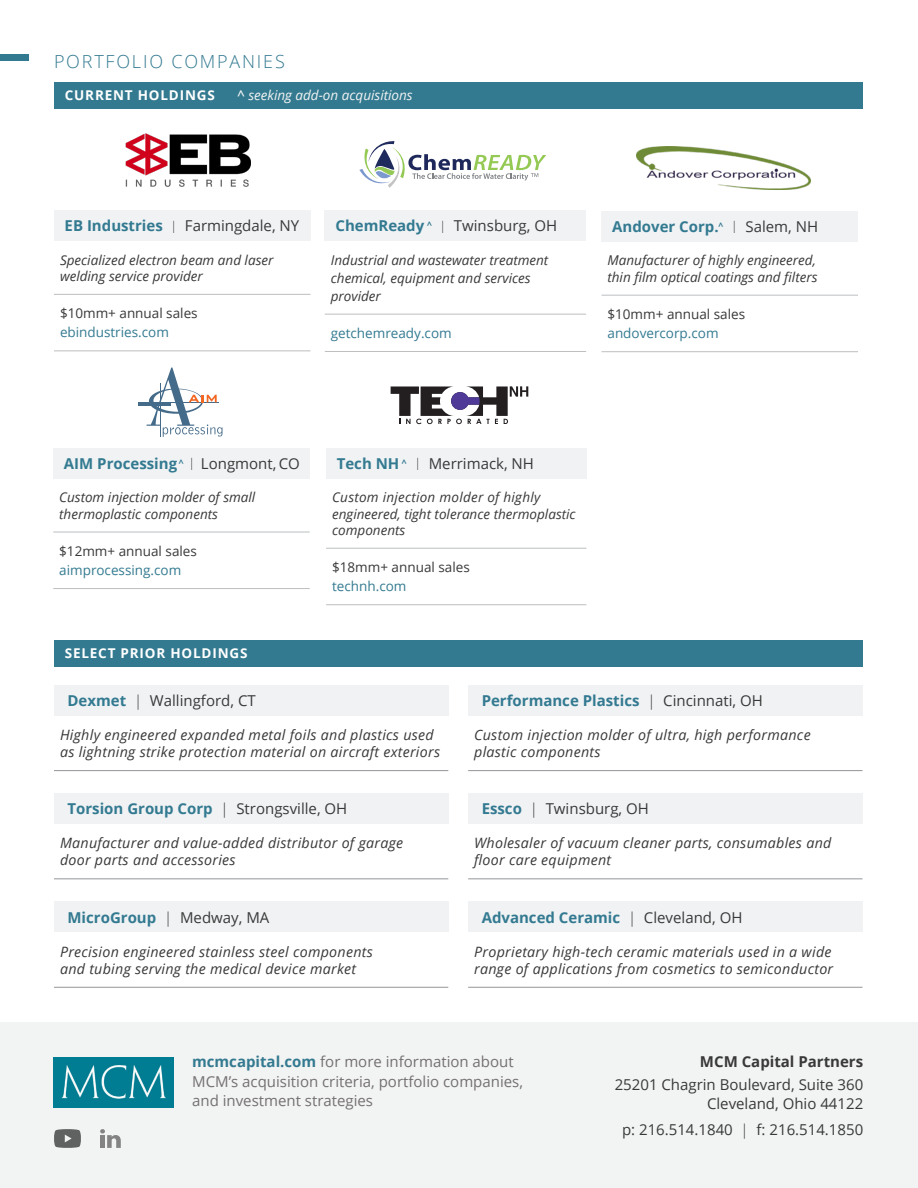
<style>
.page{position:relative;width:918px;height:1188px;background:#fff}
.page>*{position:absolute;margin:0;border:0;box-sizing:border-box;transform-origin:0 0}
.t1{font:300 18px "Open Sans";letter-spacing:.1em;color:#337a91}
.t2{font:15px/19.5px "Open Sans";color:#393939;text-align:right}
.t3{font:700 15px "Open Sans";color:#337a91}
.t4{font:15px/19.5px "Open Sans";color:#747070}
.t5{font:700 15px "Open Sans";color:#393939}
.t6{font:italic 14.25px/17.1px "Open Sans";letter-spacing:.02em;color:#393939}
.t7{font:italic 13.5px/16.2px "Open Sans";color:#393939}
.t8{font:13.5px "Open Sans";color:#337a91}
.t9{font:13.5px "Open Sans";color:#393939}
.t10{font:700 13.5px "Open Sans";letter-spacing:.06em;color:#fff}
.t11{font:italic 13.5px "Open Sans";color:#f2f3f3}
.s1{font-weight:600;font-style:normal}
.s2{font-weight:700;color:#337a91}
.s3{font-weight:300;font-size:12px}
.s4{font-weight:300;font-size:12px;color:#393939}
.s5{font-weight:400;color:#393939}
.s6{font-weight:300}
.s7{font-weight:300;color:#393939}
</style>
<div class="page">
<div style="left:54px;top:685px;width:394px;height:31px;background:#f0f2f4"></div>
<hr style="left:54px;top:770px;width:394px;height:1px;background:#939598">
<div style="left:54px;top:210px;width:256px;height:31px;background:#f0f2f4"></div>
<hr style="left:54px;top:294px;width:256px;height:1px;background:#bcbec0">
<hr style="left:54px;top:351px;width:256px;height:1px;background:#bcbec0">
<div style="left:602px;top:211px;width:256px;height:31px;background:#f0f2f4"></div>
<hr style="left:602px;top:295px;width:256px;height:1px;background:#bcbec0">
<hr style="left:602px;top:351px;width:256px;height:1px;background:#bcbec0">
<div style="left:326px;top:448px;width:260px;height:30px;background:#f0f2f4"></div>
<hr style="left:326px;top:548px;width:260px;height:1px;background:#bcbec0">
<hr style="left:326px;top:604px;width:260px;height:1px;background:#bcbec0">
<div style="left:53px;top:448px;width:257px;height:30px;background:#f0f2f4"></div>
<hr style="left:53px;top:532px;width:257px;height:1px;background:#bcbec0">
<hr style="left:53px;top:588px;width:257px;height:1px;background:#bcbec0">
<div style="left:325px;top:210px;width:261px;height:31px;background:#f0f2f4"></div>
<hr style="left:325px;top:314px;width:261px;height:1px;background:#bcbec0">
<hr style="left:325px;top:351px;width:261px;height:1px;background:#bcbec0">
<div style="left:54px;top:793px;width:394px;height:31px;background:#f0f2f4"></div>
<hr style="left:54px;top:879px;width:394px;height:1px;background:#939598">
<div style="left:54px;top:901px;width:394px;height:31px;background:#f0f2f4"></div>
<hr style="left:54px;top:987px;width:394px;height:1px;background:#939598">
<div style="left:468px;top:685px;width:394px;height:31px;background:#f0f2f4"></div>
<hr style="left:468px;top:770px;width:394px;height:1px;background:#939598">
<div style="left:468px;top:901px;width:394px;height:31px;background:#f0f2f4"></div>
<hr style="left:468px;top:987px;width:394px;height:1px;background:#939598">
<div style="left:468px;top:793px;width:394px;height:31px;background:#f0f2f4"></div>
<hr style="left:468px;top:879px;width:394px;height:1px;background:#939598">
<div style="left:0;top:1023px;width:918px;height:165px;background:#f2f3f3"></div>
<div style="left:55px;top:82px;width:808px;height:27px;background:#337a91"></div>
<div style="left:55px;top:640px;width:808px;height:27px;background:#337a91"></div>
<img style="left:636px;top:147px;width:175px;height:43px">
<img style="left:53px;top:1057px;width:121px;height:51px">
<div style="left:0;top:54px;width:28px;height:7px;background:#337a91"></div>
<svg style="left:100px;top:1129px;width:21px;height:19px"></svg>
<svg style="left:54px;top:1129px;width:27px;height:19px"></svg>
<img style="left:126px;top:134px;width:124px;height:53px">
<svg style="left:391px;top:386px;width:137px;height:38px"></svg>
<svg style="left:359px;top:141px;width:187px;height:47px"></svg>
<hr style="left:138px;top:403px;width:33px;height:2px;background:#456b8a">
<hr style="left:138px;top:402px;width:81px;height:1px;background:#456b8a">
<svg style="left:147px;top:368px;width:75px;height:69px"></svg>
<p class="t1" style="left:54px;top:49px;width:232px">PORTFOLIO COMPANIES</p>
<p class="t10" style="left:65px;top:85px;width:151px">CURRENT HOLDINGS</p>
<p class="t11" style="left:238px;top:85px;width:177px"><span class="s1">^</span> seeking add-on acquisitions</p>
<p class="t2" style="left:65px;top:216px;width:236px"><span class="s2">EB Industries</span> <span class="s3">|</span> Farmingdale, NY</p>
<p class="t7" style="left:60px;top:251px;width:215px">Specialized electron beam and laser welding service provider</p>
<p class="t9" style="left:60px;top:304px;width:139px">$10mm+ annual sales</p>
<p class="t8" style="left:60px;top:323px;width:110px">ebindustries.com</p>
<p class="t2" style="left:335px;top:216px;width:223px"><span class="s2">ChemReady</span> <sup>^</sup> <span class="s3">|</span> Twinsburg, OH</p>
<p class="t7" style="left:331px;top:250px;width:219px;line-height:18px">Industrial and wastewater treatment chemical, equipment and services provider</p>
<p class="t8" style="left:331px;top:324px;width:122px">getchemready.com</p>
<p class="t3" style="left:612px;top:216px;width:208px">Andover Corp.<sup>^</sup> <span class="s4">|</span> <span class="s5">Salem, NH</span></p>
<p class="t7" style="left:608px;top:252px;width:211px">Manufacturer of highly engineered, thin film optical coatings and filters</p>
<p class="t9" style="left:608px;top:305px;width:139px">$10mm+ annual sales</p>
<p class="t8" style="left:608px;top:324px;width:113px">andovercorp.com</p>
<p class="t3" style="left:64px;top:453px;width:237px">AIM Processing <sup>^</sup> <span class="s4">|</span> <span class="s5">Longmont, CO</span></p>
<p class="t7" style="left:59px;top:489px;width:198px">Custom injection molder of small thermoplastic components</p>
<p class="t9" style="left:59px;top:542px;width:139px">$12mm+ annual sales</p>
<p class="t8" style="left:59px;top:561px;width:124px">aimprocessing.com</p>
<p class="t10" style="left:65px;top:643px;width:184px">SELECT PRIOR HOLDINGS</p>
<p class="t2" style="left:337px;top:453px;width:199px"><span class="s2">Tech NH</span> <sup>^</sup> <span class="s3">|</span> Merrimack, NH</p>
<p class="t7" style="left:332px;top:489px;width:245px">Custom injection molder of highly engineered, tight tolerance thermoplastic components</p>
<p class="t9" style="left:332px;top:558px;width:139px">$18mm+ annual sales</p>
<p class="t8" style="left:332px;top:577px;width:76px">technh.com</p>
<p class="t2" style="left:68px;top:690px;width:190px"><span class="s2">Dexmet</span> <span class="s6">|</span> Wallingford, CT</p>
<p class="t6" style="left:60px;top:726px;width:382px">Highly engineered expanded metal foils and plastics used as lightning strike protection material on aircraft exteriors</p>
<p class="t3" style="left:68px;top:798px;width:281px">Torsion Group Corp <span class="s7">|</span> <span class="s5">Strongsville, OH</span></p>
<p class="t6" style="left:60px;top:834px;width:345px">Manufacturer and value-added distributor of garage door parts and accessories</p>
<p class="t3" style="left:68px;top:906px;width:203px">MicroGroup <span class="s7">|</span> <span class="s5">Medway, MA</span></p>
<p class="t6" style="left:60px;top:943px;width:314px">Precision engineered stainless steel components and tubing serving the medical device market</p>
<p class="t3" style="left:482px;top:690px;width:283px">Performance Plastics <span class="s7">|</span> <span class="s5">Cincinnati, OH</span></p>
<p class="t6" style="left:474px;top:726px;width:338px">Custom injection molder of ultra, high performance plastic components</p>
<p class="t2" style="left:482px;top:799px;width:169px"><span class="s2">Essco</span> <span class="s6">|</span> Twinsburg, OH</p>
<p class="t6" style="left:474px;top:834px;width:359px">Wholesaler of vacuum cleaner parts, consumables and floor care equipment</p>
<p class="t3" style="left:482px;top:906px;width:262px">Advanced Ceramic <span class="s7">|</span> <span class="s5">Cleveland, OH</span></p>
<p class="t6" style="left:474px;top:943px;width:361px">Proprietary high-tech ceramic materials used in a wide range of applications from cosmetics to semiconductor</p>
<p class="t4" style="left:192px;top:1052px;width:332px"><span class="s2">mcmcapital.com</span> for more information about<br>MCM’s acquisition criteria, portfolio companies, and investment strategies</p>
<p class="t5" style="left:700px;top:1051px;width:165px">MCM Capital Partners</p>
<p class="t2" style="left:615px;top:1074px;width:250px">25201 Chagrin Boulevard, Suite 360<br>Cleveland, Ohio 44122</p>
<p class="t2" style="left:622px;top:1119px;width:243px">p: 216.514.1840 <span class="s6">|</span> f: 216.514.1850</p>
</div>
